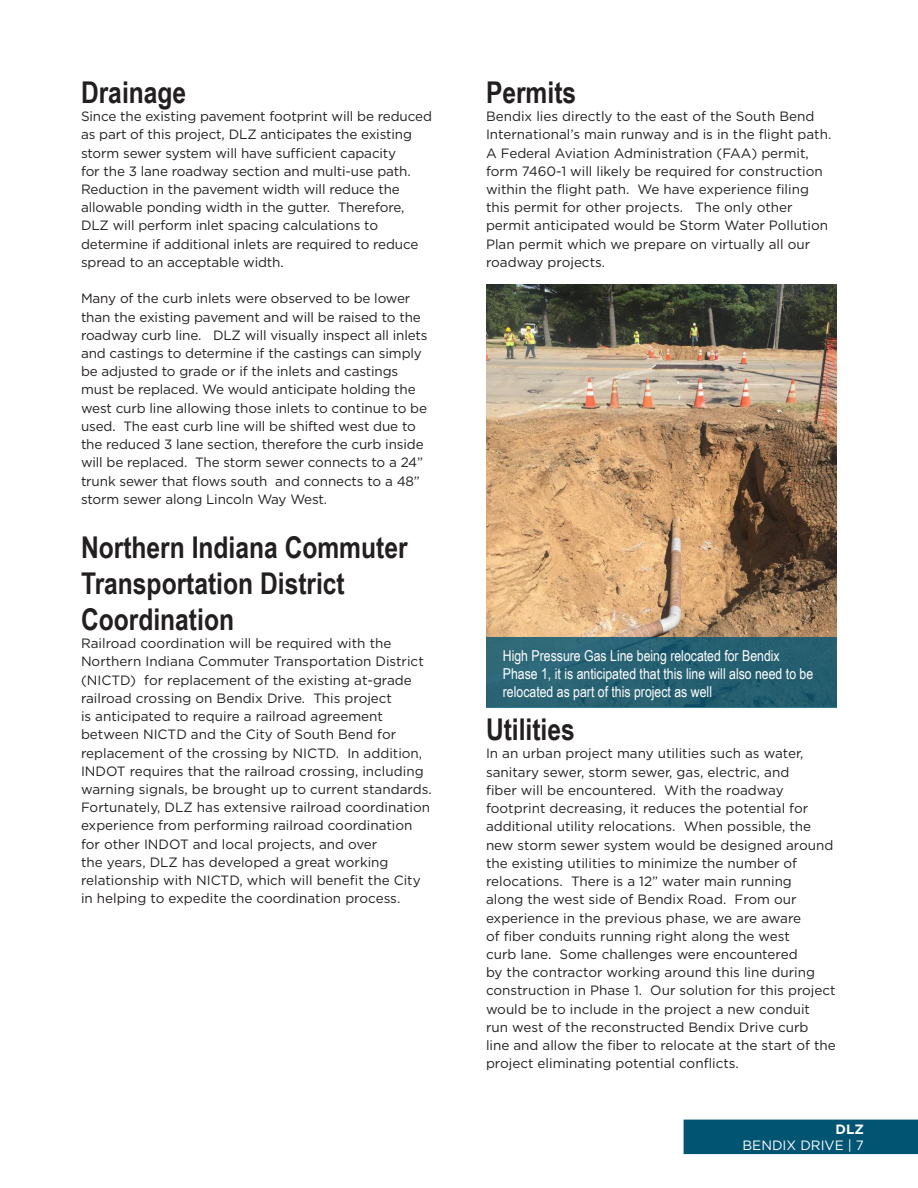
<style>
.page{position:relative;width:918px;height:1188px;background:#fff}
.page>*{position:absolute;margin:0;border:0;box-sizing:border-box;transform-origin:0 0}
.t1{font:700 30px/36px "Arial Narrow";color:#231f20}
.t2{font:15px/18px "Arial Narrow";color:#fff}
.t3{font:13.5px/18.1px "Gotham";color:#231f20}
.t4{font:13.5px "Gotham";color:#fff}
.t5{font:700 13.5px "Gotham";color:#fff}
</style>
<div class="page">
<div style="left:684px;top:1120px;width:234px;height:34px;background:#025473"></div>
<img style="left:486px;top:285px;width:351px;height:353px">
<div style="left:486px;top:638px;width:351px;height:70px;background:#276172"></div>
<h1 class="t1" style="left:81px;top:73px;width:107px">Drainage</h1>
<p class="t3" style="left:81px;top:107px;width:352px">Since the existing pavement footprint will be reduced as part of this project, DLZ anticipates the existing storm sewer system will have sufficient capacity<br>for the 3 lane roadway section and multi-use path.<br>Reduction in the pavement width will reduce the allowable ponding width in the gutter. Therefore, DLZ will perform inlet spacing calculations to determine if additional inlets are required to reduce spread to an acceptable width.</p>
<p class="t3" style="left:81px;top:289px;width:348px">Many of the curb inlets were observed to be lower than the existing pavement and will be raised to the roadway curb line. DLZ will visually inspect all inlets and castings to determine if the castings can simply be adjusted to grade or if the inlets and castings must be replaced. We would anticipate holding the west curb line allowing those inlets to continue to be used. The east curb line will be shifted west due to the reduced 3 lane section, therefore the curb inside will be replaced. The storm sewer connects to a 24” trunk sewer that flows south and connects to a 48” storm sewer along Lincoln Way West.</p>
<h1 class="t1" style="left:81px;top:528px;width:328px">Northern Indiana Commuter<br>Transportation District<br>Coordination</h1>
<p class="t3" style="left:81px;top:634px;width:352px">Railroad coordination will be required with the Northern Indiana Commuter Transportation District (NICTD) for replacement of the existing at-grade railroad crossing on Bendix Drive. This project<br>is anticipated to require a railroad agreement between NICTD and the City of South Bend for replacement of the crossing by NICTD. In addition, INDOT requires that the railroad crossing, including warning signals, be brought up to current standards.<br>Fortunately, DLZ has extensive railroad coordination experience from performing railroad coordination for other INDOT and local projects, and over<br>the years, DLZ has developed a great working relationship with NICTD, which will benefit the City in helping to expedite the coordination process.</p>
<h1 class="t1" style="left:486px;top:73px;width:92px">Permits</h1>
<p class="t3" style="left:486px;top:107px;width:347px">Bendix lies directly to the east of the South Bend International’s main runway and is in the flight path.<br>A Federal Aviation Administration (FAA) permit, form 7460-1 will likely be required for construction within the flight path. We have experience filing this permit for other projects. The only other permit anticipated would be Storm Water Pollution Plan permit which we prepare on virtually all our roadway projects.</p>
<p class="t2" style="left:503px;top:646px;width:312px">High Pressure Gas Line being relocated for Bendix<br>Phase 1, it is anticipated that this line will also need to be relocated as part of this project as well</p>
<h1 class="t1" style="left:486px;top:710px;width:90px">Utilities</h1>
<p class="t3" style="left:486px;top:744px;width:351px">In an urban project many utilities such as water, sanitary sewer, storm sewer, gas, electric, and<br>fiber will be encountered. With the roadway footprint decreasing, it reduces the potential for additional utility relocations. When possible, the new storm sewer system would be designed around the existing utilities to minimize the number of relocations. There is a 12” water main running<br>along the west side of Bendix Road. From our experience in the previous phase, we are aware<br>of fiber conduits running right along the west<br>curb lane. Some challenges were encountered<br>by the contractor working around this line during construction in Phase 1. Our solution for this project would be to include in the project a new conduit<br>run west of the reconstructed Bendix Drive curb<br>line and allow the fiber to relocate at the start of the project eliminating potential conflicts.</p>
<p class="t5" style="left:836px;top:1120px;width:30px">DLZ</p>
<p class="t4" style="left:743px;top:1137px;width:123px">BENDIX DRIVE | 7</p>
</div>
